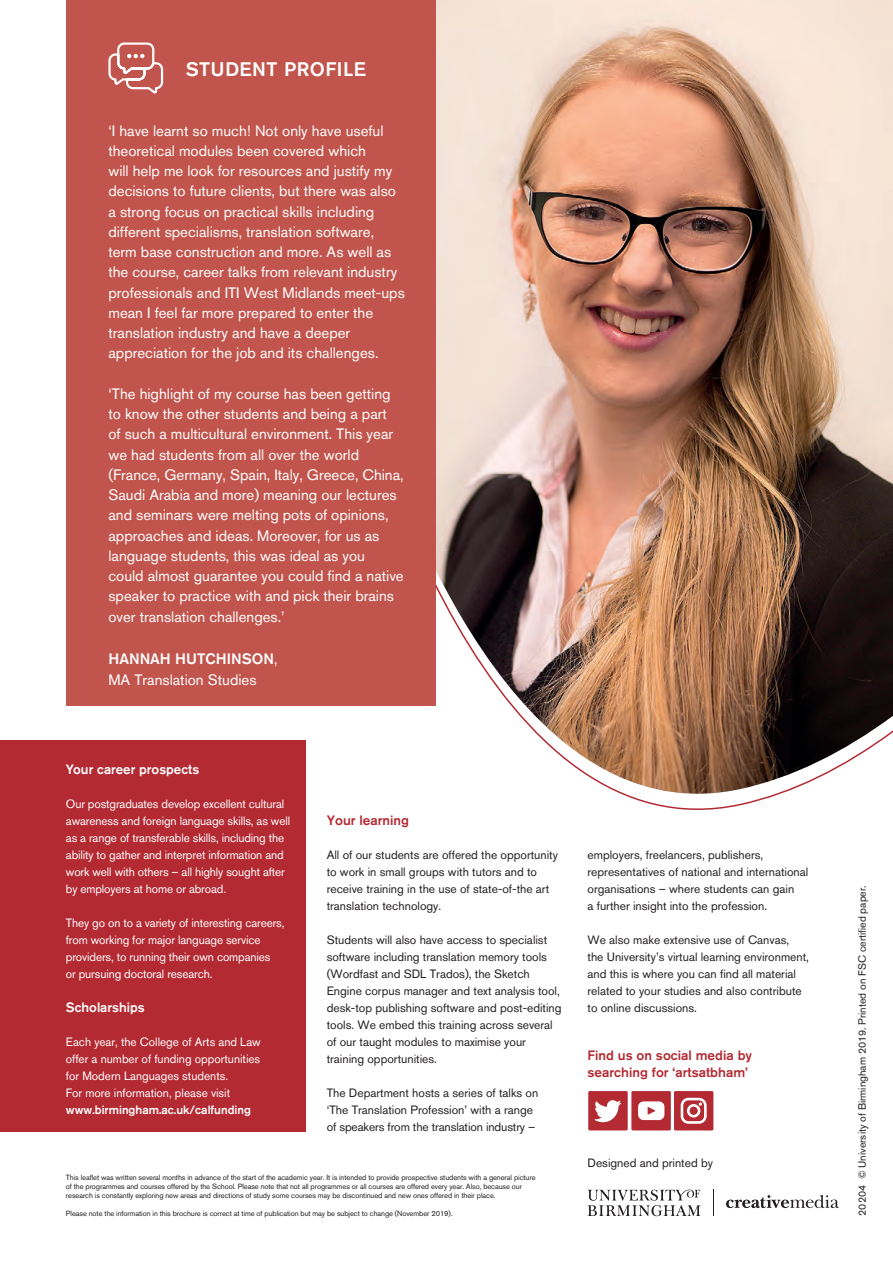
<style>
.page{position:relative;width:893px;height:1263px;background:#fff}
.page>*{position:absolute;margin:0;border:0;box-sizing:border-box;transform-origin:0 0}
.t1{font:500 19.5px "Akzidenz Grotesk BQ";letter-spacing:.025em;color:#fff}
.t2{font:15px/20.2px "Akzidenz Grotesk BQ";color:#fff}
.t3{font:500 13.5px/16.5px "Akzidenz Grotesk BQ";color:#b32a33}
.t4{font:500 13.5px "Akzidenz Grotesk BQ";color:#fff}
.t5{font:12px/17px "Akzidenz Grotesk BQ";color:#231f20}
.t6{font:12px/17px "Akzidenz Grotesk BQ";letter-spacing:-.01em;color:#fff}
.t7{font:10.5px "Akzidenz Grotesk BQ";color:#231f20}
.t8{font:7.5px/9px "Akzidenz Grotesk BQ";letter-spacing:-.01em;color:#231f20}
.s1{font-weight:500}
</style>
<div class="page">
<img style="left:305px;top:0;width:588px;height:856px">
<div style="left:66px;top:0;width:370px;height:706px;background:#c1554d"></div>
<div style="left:0;top:740px;width:305px;height:391px;background:#b32a33"></div>
<svg style="left:726px;top:1195px;width:113px;height:13px"></svg>
<svg style="left:713px;top:1189px;width:1px;height:27px"></svg>
<svg style="left:108px;top:42px;width:56px;height:51px"></svg>
<svg style="left:588px;top:1091px;width:125px;height:39px"></svg>
<svg style="left:587px;top:1189px;width:113px;height:27px"></svg>
<h1 class="t1" style="left:186px;top:57px;width:182px">STUDENT PROFILE</h1>
<p class="t2" style="left:108px;top:120px;width:298px">‘I have learnt so much! Not only have useful theoretical modules been covered which<br>will help me look for resources and justify my decisions to future clients, but there was also a strong focus on practical skills including different specialisms, translation software, term base construction and more. As well as the course, career talks from relevant industry professionals and ITI West Midlands meet-ups mean I feel far more prepared to enter the translation industry and have a deeper appreciation for the job and its challenges.</p>
<p class="t2" style="left:108px;top:383px;width:297px">‘The highlight of my course has been getting to know the other students and being a part<br>of such a multicultural environment. This year we had students from all over the world (France, Germany, Spain, Italy, Greece, China, Saudi Arabia and more) meaning our lectures and seminars were melting pots of opinions, approaches and ideas. Moreover, for us as language students, this was ideal as you could almost guarantee you could fnd a native speaker to practice with and pick their brains over translation challenges.’</p>
<p class="t2" style="left:108px;top:648px;width:170px;line-height:21px"><span class="s1">HANNAH HUTCHINSON</span>,<br>MA Translation Studies</p>
<p class="t4" style="left:66px;top:761px;width:135px">Your career prospects</p>
<p class="t6" style="left:66px;top:795px;width:226px">Our postgraduates develop excellent cultural awareness and foreign language skills, as well as a range of transferable skills, including the ability to gather and interpret information and work well with others – all highly sought after by employers at home or abroad.</p>
<p class="t6" style="left:66px;top:914px;width:220px">They go on to a variety of interesting careers, from working for major language service providers, to running their own companies<br>or pursuing doctoral research.</p>
<p class="t4" style="left:66px;top:999px;width:80px">Scholarships</p>
<p class="t6" style="left:66px;top:1033px;width:196px">Each year, the College of Arts and Law offer a number of funding opportunities for Modern Languages students.<br>For more information, please visit <span class="s1">www.birmingham.ac.uk/calfunding</span></p>
<p class="t3" style="left:327px;top:812px;width:84px">Your learning</p>
<p class="t5" style="left:327px;top:846px;width:233px">All of our students are offered the opportunity to work in small groups with tutors and to receive training in the use of state-of-the art translation technology.</p>
<p class="t5" style="left:327px;top:931px;width:236px">Students will also have access to specialist software including translation memory tools (Wordfast and SDL Trados), the Sketch Engine corpus manager and text analysis tool, desk-top publishing software and post-editing tools. We embed this training across several of our taught modules to maximise your training opportunities.</p>
<p class="t5" style="left:327px;top:1084px;width:213px">The Department hosts a series of talks on ‘The Translation Profession’ with a range of speakers from the translation industry –</p>
<p class="t8" style="left:66px;top:1173px;width:471px">This leafet was written several months in advance of the start of the academic year. It is intended to provide prospective students with a general picture of the programmes and courses offered by the School. Please note that not all programmes or all courses are offered every year. Also, because our research is constantly exploring new areas and directions of study some courses may be discontinued and new ones offered in their place.</p>
<p class="t8" style="left:66px;top:1209px;width:389px">Please note the information in this brochure is correct at time of publication but may be subject to change (November 2019).</p>
<p class="t5" style="left:587px;top:846px;width:222px">employers, freelancers, publishers, representatives of national and international organisations – where students can gain<br>a further insight into the profession.</p>
<p class="t5" style="left:587px;top:931px;width:223px">We also make extensive use of Canvas,<br>the University’s virtual learning environment, and this is where you can fnd all material related to your studies and also contribute to online discussions.</p>
<p class="t3" style="left:587px;top:1047px;width:166px">Find us on social media by searching for ‘artsatbham’</p>
<p class="t5" style="left:587px;top:1154px;width:127px">Designed and printed by</p>
<p class="t7" style="left:856px;top:1216px;width:332px;rotate:-90deg">20204 © University of Birmingham 2019. Printed on FSC certifed paper.</p>
</div>
